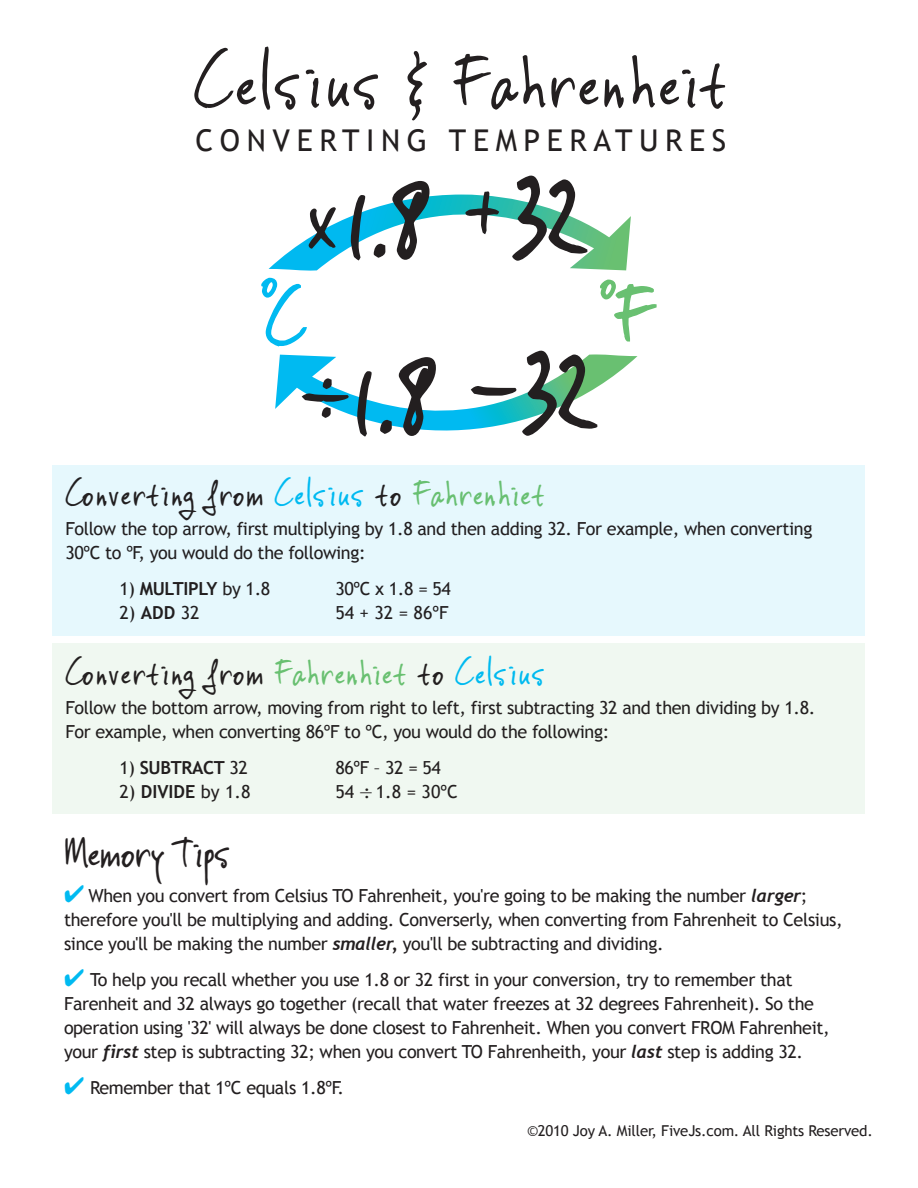
<style>
.page{position:relative;width:918px;height:1188px;background:#fff}
.page>*{position:absolute;margin:0;border:0;box-sizing:border-box;transform-origin:0 0}
.t1{font:81px "Vinc Hand";letter-spacing:-.02em;color:#231f20}
.t2{font:48px "Vinc Hand";letter-spacing:-.055em;color:#231f20}
.t3{font:39px "Vinc Hand";letter-spacing:-.02em;color:#231f20}
.t4{font:30px "Trebuchet MS";letter-spacing:.22em;color:#231f20}
.t5{font:18px/24px "Trebuchet MS";letter-spacing:-.02em;color:#231f20}
.t6{font:700 18px "Trebuchet MS";letter-spacing:-.02em;color:#231f20}
.t7{font:15px "Trebuchet MS";letter-spacing:-.01em;color:#231f20}
.s1{color:#00baf1}
.s2{color:#69c071}
.s3{font-weight:400}
.s4{font-weight:700}
.s5{font-family:"Trebuchet";font-weight:700;font-style:italic}
</style>
<div class="page">
<div style="left:52px;top:465px;width:814px;height:170px;background:#e6f8fd"></div>
<div style="left:52px;top:644px;width:814px;height:170px;background:#f0f8f1"></div>
<svg style="left:269px;top:175px;width:362px;height:96px"></svg>
<svg style="left:261px;top:277px;width:396px;height:160px"></svg>
<h1 class="t1" style="left:194px;top:30px;width:536px">Celsius &amp; Fahrenheit</h1>
<h3 class="t4" style="left:195px;top:123px;width:532px">CONVERTING TEMPERATURES</h3>
<h3 class="t3" style="left:65px;top:469px;width:481px">Converting from <span class="s1">Celsius</span> to <span class="s2">Fahrenhiet</span></h3>
<p class="t5" style="left:65px;top:517px;width:749px">Follow the top arrow, first multiplying by 1.8 and then adding 32. For example, when converting<br>30ºC to ºF, you would do the following:</p>
<p class="t6" style="left:119px;top:578px;width:153px"><span class="s3">1)</span> MULTIPLY <span class="s3">by 1.8</span></p>
<p class="t5" style="left:335px;top:577px;width:117px">30ºC x 1.8 = 54</p>
<p class="t5" style="left:119px;top:601px;width:82px">2) <span class="s4">ADD</span> 32</p>
<p class="t5" style="left:335px;top:601px;width:115px">54 + 32 = 86ºF</p>
<h3 class="t3" style="left:65px;top:647px;width:481px">Converting from <span class="s2">Fahrenhiet</span> to <span class="s1">Celsius</span></h3>
<p class="t5" style="left:65px;top:695px;width:752px">Follow the bottom arrow, moving from right to left, first subtracting 32 and then dividing by 1.8.<br>For example, when converting 86ºF to ºC, you would do the following:</p>
<p class="t6" style="left:119px;top:757px;width:130px"><span class="s3">1)</span> SUBTRACT <span class="s3">32</span></p>
<p class="t5" style="left:335px;top:755px;width:107px">86ºF – 32 = 54</p>
<p class="t5" style="left:119px;top:779px;width:133px">2) <span class="s4">DIVIDE</span> by 1.8</p>
<p class="t5" style="left:335px;top:779px;width:124px">54 —: 1.8 = 30ºC</p>
<h2 class="t2" style="left:64px;top:822px;width:169px">Memory Tips</h2>
<p class="t5" style="left:64px;top:884px;width:780px"><span class="s1">✔</span> When you convert from Celsius TO Fahrenheit, you're going to be making the number <span class="s5">larger</span>; therefore you'll be multiplying and adding. Converserly, when converting from Fahrenheit to Celsius, since you'll be making the number <span class="s5">smaller,</span> you'll be subtracting and dividing.</p>
<p class="t5" style="left:64px;top:968px;width:767px"><span class="s1">✔</span> To help you recall whether you use 1.8 or 32 first in your conversion, try to remember that Farenheit and 32 always go together (recall that water freezes at 32 degrees Fahrenheit). So the operation using '32' will always be done closest to Fahrenheit. When you convert FROM Fahrenheit, your <span class="s5">first</span> step is subtracting 32; when you convert TO Fahrenheith, your <span class="s5">last</span> step is adding 32.</p>
<p class="t5" style="left:64px;top:1076px;width:282px"><span class="s1">✔</span> Remember that 1ºC equals 1.8ºF.</p>
<p class="t7" style="left:527px;top:1122px;width:347px">©2010 Joy A. Miller, FiveJs.com. All Rights Reserved.</p>
</div>
